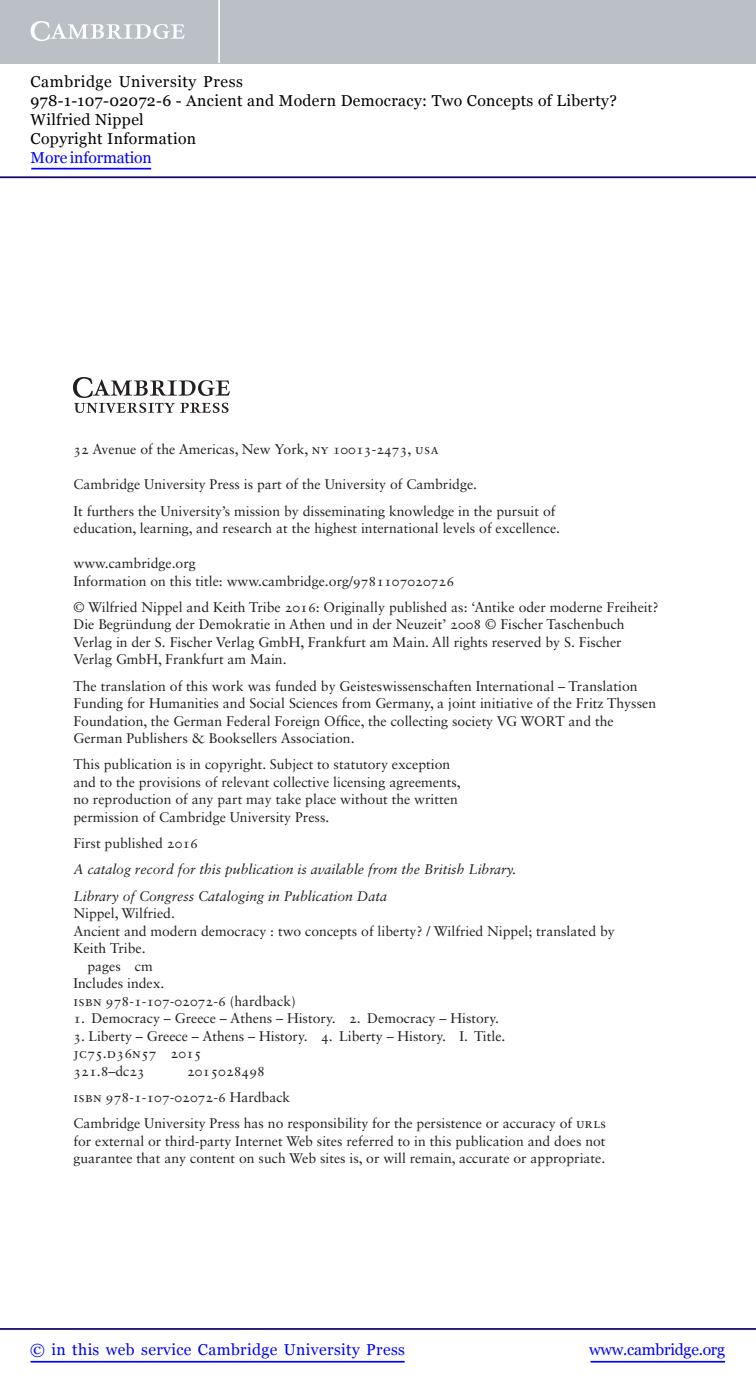
<style>
.page{position:relative;width:756px;height:1388px;background:#fff}
.page>*{position:absolute;margin:0;border:0;box-sizing:border-box;transform-origin:0 0}
.t1{font:15.75px/18.9px "Georgia";letter-spacing:.025em;color:#000}
.t2{font:15.75px "Georgia";letter-spacing:.025em;color:#00f}
.t3{font:15.75px "Georgia";letter-spacing:-.015em;color:#00f}
.t4{font:15.75px "Georgia";letter-spacing:-.01em;color:#00f}
.t5{font:14px/17.5px "Sabon LT Std";color:#231f20}
.t6{font:italic 14px/26.2px "Sabon LT Std";color:#231f20}
</style>
<div class="page">
<img style="left:74px;top:377px;width:156px;height:35px">
<hr style="left:591px;top:1361px;width:134px;height:1px;background:#00f">
<hr style="left:0;top:1328px;width:756px;height:2px;background:#150666">
<hr style="left:31px;top:1361px;width:374px;height:1px;background:#00f">
<div style="left:0;top:0;width:756px;height:63px;background:#bac0c6"></div>
<svg style="left:31px;top:21px;width:154px;height:20px"></svg>
<hr style="left:218px;top:0;width:2px;height:63px;background:#fff">
<hr style="left:0;top:176px;width:756px;height:2px;background:#150666">
<hr style="left:31px;top:168px;width:120px;height:1px;background:#00f">
<p class="t1" style="left:31px;top:73px;width:588px">Cambridge University Press<br>978-1-107-02072-6 - Ancient and Modern Democracy: Two Concepts of Liberty?<br>Wilfried Nippel<br>Copyright Information</p>
<p class="t4" style="left:31px;top:148px;width:123px">More information</p>
<p class="t5" style="left:74px;top:442px;width:367px">32 Avenue of the Americas, New York, NY 10013-2473, USA</p>
<p class="t5" style="left:74px;top:473px;width:484px;line-height:26.2px">Cambridge University Press is part of the University of Cambridge.<br>It furthers the University’s mission by disseminating knowledge in the pursuit of</p>
<p class="t5" style="left:74px;top:521px;width:488px">education, learning, and research at the highest international levels of excellence.</p>
<p class="t5" style="left:74px;top:556px;width:382px">www.cambridge.org<br>Information on this title: www.cambridge.org/9781107020726</p>
<p class="t5" style="left:74px;top:599px;width:587px">© Wilfried Nippel and Keith Tribe 2016: Originally published as: ‘Antike oder moderne Freiheit?<br>Die Begründung der Demokratie in Athen und in der Neuzeit’ 2008 © Fischer Taschenbuch Verlag in der S. Fischer Verlag GmbH, Frankfurt am Main. All rights reserved by S. Fischer Verlag GmbH, Frankfurt am Main.</p>
<p class="t5" style="left:74px;top:678px;width:584px">The translation of this work was funded by Geisteswissenschaften International – Translation Funding for Humanities and Social Sciences from Germany, a joint initiative of the Fritz Thyssen Foundation, the German Federal Foreign Office, the collecting society VG WORT and the German Publishers &amp; Booksellers Association.</p>
<p class="t5" style="left:74px;top:757px;width:389px">This publication is in copyright. Subject to statutory exception and to the provisions of relevant collective licensing agreements, no reproduction of any part may take place without the written permission of Cambridge University Press.</p>
<p class="t5" style="left:74px;top:836px;width:126px">First published 2016</p>
<p class="t6" style="left:74px;top:858px;width:444px">A catalog record for this publication is available from the British Library.<br>Library of Congress Cataloging in Publication Data</p>
<p class="t5" style="left:74px;top:906px;width:103px">Nippel, Wilfried.</p>
<p class="t5" style="left:74px;top:923px;width:543px">Ancient and modern democracy : two concepts of liberty? / Wilfried Nippel; translated by</p>
<p class="t5" style="left:74px;top:941px;width:74px">Keith Tribe.</p>
<p class="t5" style="left:88px;top:958px;width:67px">pages cm</p>
<p class="t5" style="left:74px;top:976px;width:93px">Includes index.</p>
<p class="t5" style="left:74px;top:993px;width:224px">ISBN 978-1-107-02072-6 (hardback)</p>
<p class="t5" style="left:74px;top:1011px;width:427px">1. Democracy – Greece – Athens – History. 2. Democracy – History.</p>
<p class="t5" style="left:74px;top:1028px;width:433px">3. Liberty – Greece – Athens – History. 4. Liberty – History. I. Title.<br>JC 75. D 36 N 57 2015<br>321.8–dc23</p>
<p class="t5" style="left:74px;top:1059px;width:534px;line-height:26.2px;text-indent:114px">2015028498<br>ISBN 978-1-107-02072-6 Hardback<br>Cambridge University Press has no responsibility for the persistence or accuracy of URL s</p>
<p class="t5" style="left:74px;top:1133px;width:534px">for external or third-party Internet Web sites referred to in this publication and does not guarantee that any content on such Web sites is, or will remain, accurate or appropriate.</p>
<p class="t2" style="left:30px;top:1339px;width:376px">© in this web service Cambridge University Press</p>
<p class="t3" style="left:589px;top:1339px;width:137px">www.cambridge.org</p>
</div>
